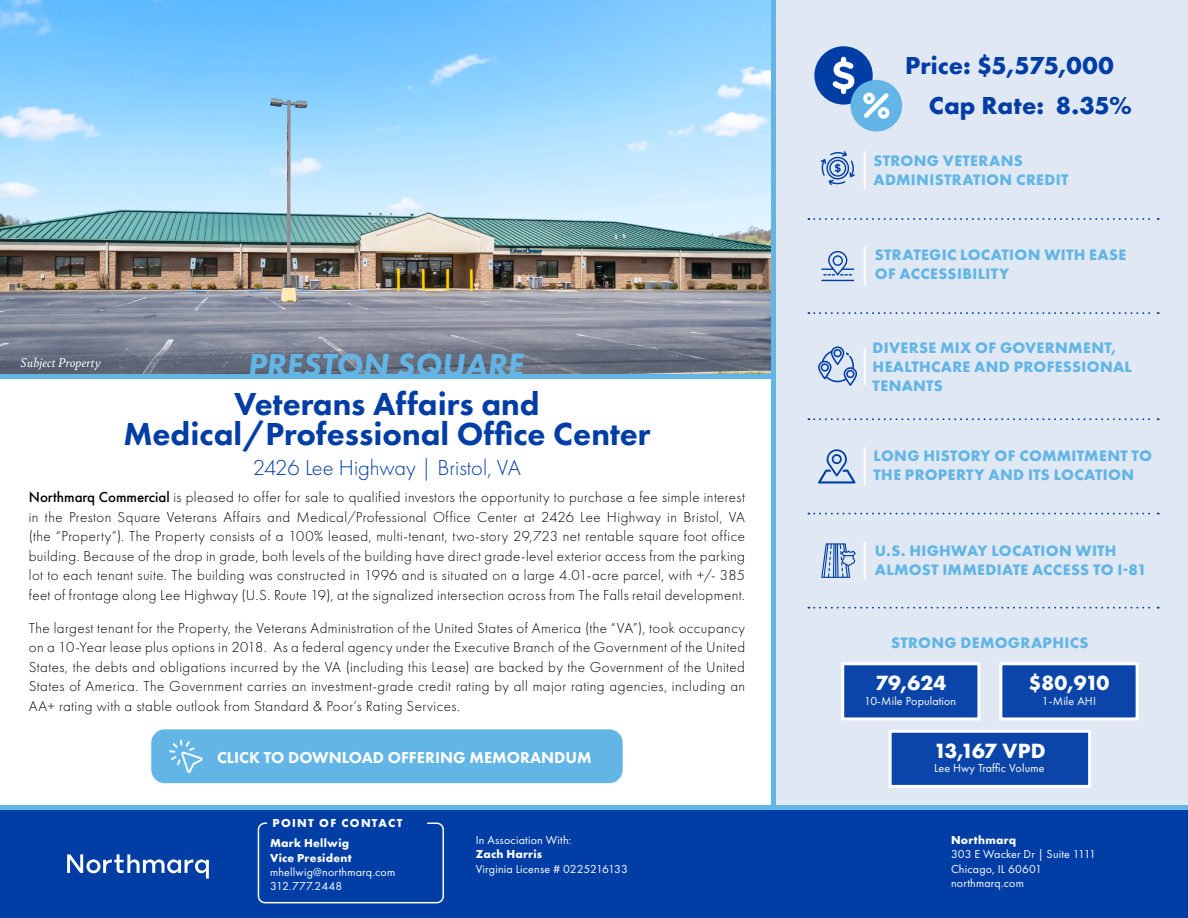
<style>
.page{position:relative;width:1188px;height:918px;background:#fff}
.page>*{position:absolute;margin:0;border:0;box-sizing:border-box;transform-origin:0 0}
.t1{font:800 33px/30px "Futura PT";color:#003da5;text-align:center}
.t2{font:italic 800 33px "Futura PT";color:#62b5e5}
.t3{font:700 25.5px/39.3px "Futura PT";letter-spacing:.005em;color:#003da5}
.t4{font:300 22.5px "Futura PT";color:#003da5}
.t5{font:700 21.45px "Futura PT";letter-spacing:.01em;color:#fff}
.t6{font:800 16.35px "Futura PT";color:#fff}
.t7{font:700 15.75px/18.9px "Futura PT";letter-spacing:.02em;color:#62b5e5}
.t8{font:300 15px/19.5px "Futura PT";letter-spacing:.03em;color:#000;text-align:justify}
.t9{font:italic 13.5px "Bely";letter-spacing:.005em;color:#fff}
.t10{font:12px/14.4px "Futura PT";letter-spacing:.015em;color:#fff}
.t11{font:700 12px "Futura PT";letter-spacing:.025em;color:#fff}
.t12{font:700 12px/20.2px "Futura PT";letter-spacing:.085em;color:#fff}
.s1{font-weight:500}
</style>
<div class="page">
<div style="left:772px;top:0;width:416px;height:808px;background:#e0e8f4"></div>
<div style="left:0;top:805px;width:1188px;height:5px;background:#62b5e5"></div>
<img style="left:0;top:0;width:772px;height:374px">
<div style="left:814px;top:46px;width:59px;height:59px;background:#003da5;border-radius:50%"></div>
<svg style="left:833px;top:57px;width:21px;height:37px"></svg>
<div style="left:851px;top:80px;width:51px;height:52px;background:#62b5e5;border-radius:50%"></div>
<svg style="left:863px;top:93px;width:26px;height:26px"></svg>
<hr style="left:772px;top:0;width:4px;height:810px;background:#62b5e5">
<div style="left:0;top:374px;width:772px;height:5px;background:#62b5e5"></div>
<div style="left:0;top:810px;width:1188px;height:108px;background:#003da5"></div>
<div style="left:258px;top:823px;width:186px;height:80px;border:2px solid #fff;border-radius:6px"></div>
<div style="left:267px;top:817px;width:160px;height:11px;background:#003da5;border-radius:5px"></div>
<svg style="left:67px;top:854px;width:142px;height:25px"></svg>
<div style="left:151px;top:729px;width:472px;height:54px;background:#62b5e5;border-radius:14px"></div>
<svg style="left:169px;top:739px;width:34px;height:34px"></svg>
<svg style="left:808px;top:312px;width:351px;height:2px"></svg>
<svg style="left:808px;top:607px;width:351px;height:2px"></svg>
<svg style="left:808px;top:513px;width:351px;height:2px"></svg>
<svg style="left:808px;top:418px;width:351px;height:2px"></svg>
<svg style="left:808px;top:218px;width:351px;height:2px"></svg>
<div style="left:843px;top:664px;width:136px;height:55px;background:#0b45a9"></div>
<div style="left:841px;top:662px;width:139px;height:58px;border:3px solid #fff"></div>
<div style="left:1001px;top:664px;width:136px;height:55px;background:#0b45a9"></div>
<div style="left:999px;top:662px;width:140px;height:58px;border:3px solid #fff"></div>
<div style="left:890px;top:731px;width:200px;height:55px;background:#0b45a9"></div>
<div style="left:889px;top:730px;width:202px;height:58px;border:3px solid #fff"></div>
<hr style="left:864px;top:151px;width:2px;height:38px;background:#fff">
<svg style="left:821px;top:151px;width:34px;height:34px"></svg>
<hr style="left:864px;top:247px;width:2px;height:38px;background:#fff">
<svg style="left:821px;top:251px;width:33px;height:30px"></svg>
<svg style="left:818px;top:449px;width:37px;height:35px"></svg>
<hr style="left:864px;top:447px;width:2px;height:38px;background:#fff">
<hr style="left:864px;top:542px;width:2px;height:38px;background:#fff">
<svg style="left:821px;top:543px;width:35px;height:35px"></svg>
<hr style="left:864px;top:347px;width:2px;height:38px;background:#fff">
<svg style="left:818px;top:346px;width:39px;height:40px"></svg>
<p class="t9" style="left:20px;top:353px;width:82px">Subject Property</p>
<h1 class="t2" style="left:247px;top:344px;width:278px">PRESTON SQUARE</h1>
<h1 class="t1" style="left:123px;top:388px;width:529px">Veterans Affairs and<br>Medical/Professional Office Center</h1>
<h3 class="t4" style="left:253px;top:454px;width:270px">2426 Lee Highway | Bristol, VA</h3>
<p class="t8" style="left:29px;top:488px;width:718px"><span class="s1">Northmarq Commercial</span> is pleased to offer for sale to qualified investors the opportunity to purchase a fee simple interest in the Preston Square Veterans Affairs and Medical/Professional Office Center at 2426 Lee Highway in Bristol, VA (the “Property”). The Property consists of a 100% leased, multi-tenant, two-story 29,723 net rentable square foot office building. Because of the drop in grade, both levels of the building have direct grade-level exterior access from the parking lot to each tenant suite. The building was constructed in 1996 and is situated on a large 4.01-acre parcel, with +/- 385 feet of frontage along Lee Highway (U.S. Route 19), at the signalized intersection across from The Falls retail development.</p>
<p class="t8" style="left:29px;top:618px;width:718px">The largest tenant for the Property, the Veterans Administration of the United States of America (the “VA”), took occupancy on a 10-Year lease plus options in 2018. As a federal agency under the Executive Branch of the Government of the United States, the debts and obligations incurred by the VA (including this Lease) are backed by the Government of the United States of America. The Government carries an investment-grade credit rating by all major rating agencies, including an AA+ rating with a stable outlook from Standard &amp; Poor’s Rating Services.</p>
<p class="t6" style="left:217px;top:747px;width:376px">CLICK TO DOWNLOAD OFFERING MEMORANDUM</p>
<p class="t12" style="left:270px;top:813px;width:134px">POINT OF CONTACT<br>Mark Hellwig</p>
<p class="t11" style="left:270px;top:850px;width:83px">Vice President</p>
<p class="t10" style="left:270px;top:865px;width:127px">mhellwig@northmarq.com<br>312.777.2448</p>
<p class="t10" style="left:476px;top:832px;width:97px">In Association With:</p>
<p class="t11" style="left:476px;top:846px;width:68px">Zach Harris</p>
<p class="t10" style="left:476px;top:861px;width:154px">Virginia License # 0225216133</p>
<h2 class="t3" style="left:929px;top:45px;width:205px;text-indent:-24px">Price: $5,575,000<br>Cap Rate: 8.35%</h2>
<p class="t7" style="left:874px;top:151px;width:197px">STRONG VETERANS<br>ADMINISTRATION CREDIT</p>
<p class="t7" style="left:875px;top:245px;width:253px">STRATEGIC LOCATION WITH EASE<br>OF ACCESSIBILITY</p>
<p class="t7" style="left:873px;top:338px;width:261px">DIVERSE MIX OF GOVERNMENT,<br>HEALTHCARE AND PROFESSIONAL<br>TENANTS</p>
<p class="t7" style="left:874px;top:446px;width:280px">LONG HISTORY OF COMMITMENT TO<br>THE PROPERTY AND ITS LOCATION</p>
<p class="t7" style="left:875px;top:541px;width:273px">U.S. HIGHWAY LOCATION WITH<br>ALMOST IMMEDIATE ACCESS TO I-81</p>
<p class="t7" style="left:891px;top:633px;width:199px">STRONG DEMOGRAPHICS</p>
<h3 class="t5" style="left:875px;top:669px;width:73px">79,624</h3>
<p class="t10" style="left:864px;top:694px;width:94px">10-Mile Population</p>
<h3 class="t5" style="left:1028px;top:669px;width:83px">$80,910</h3>
<p class="t10" style="left:1042px;top:694px;width:56px">1-Mile AHI</p>
<h3 class="t5" style="left:934px;top:737px;width:114px">13,167 VPD</h3>
<p class="t10" style="left:934px;top:761px;width:112px">Lee Hwy Traffic Volume</p>
<p class="t11" style="left:951px;top:832px;width:67px">Northmarq</p>
<p class="t10" style="left:951px;top:847px;width:146px">303 E Wacker Dr | Suite 1111<br>Chicago, IL 60601 northmarq.com</p>
</div>
